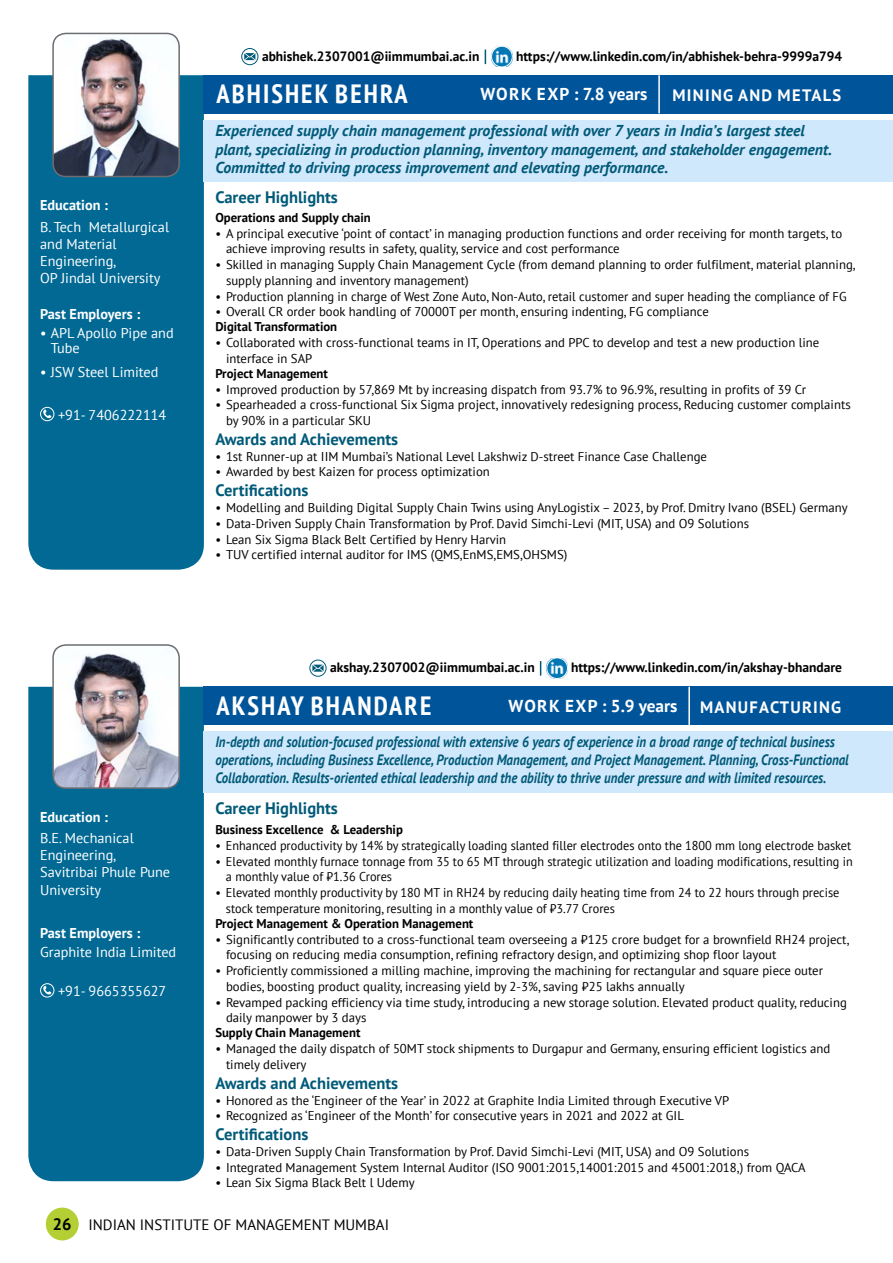
<style>
.page{position:relative;width:893px;height:1263px;background:#fff}
.page>*{position:absolute;margin:0;border:0;box-sizing:border-box;transform-origin:0 0}
.t1{font:700 condensed 26.4px "PT Sans";letter-spacing:.08em;color:#fff}
.t2{font:700 17.25px "PT Sans";letter-spacing:.05em;color:#fff}
.t3{font:700 16.5px "PT Sans";color:#015a78}
.t4{font:700 16.5px "PT Sans";letter-spacing:.075em;color:#fff}
.t5{font:italic 700 15.75px/18.9px "PT Sans";color:#015a78}
.t6{font:italic 700 15px/18px "PT Sans";color:#015a78;scale:.86 1}
.t7{font:15px "PT Sans";color:#000}
.t8{font:14.25px/17.1px "PT Sans";color:#fff}
.t9{font:700 14.25px "PT Sans";color:#fff}
.t10{font:700 13.5px "PT Sans";color:#000}
.t11{font:12.75px/15.8px "PT Sans";color:#000}
.t12{font:12.75px/15.8px "PT Sans";color:#000;scale:.96 1}
.t13{font:700 12.75px "PT Sans";color:#000}
.s1{font-weight:700;font-size:16.5px}
</style>
<div class="page">
<div style="left:28px;top:75px;width:176px;height:495px;background:#016994"></div>
<div style="left:204px;top:75px;width:689px;height:38px;background:#00549a"></div>
<div style="left:204px;top:120px;width:689px;height:62px;background:#d0e8fc"></div>
<img style="left:53px;top:33px;width:126px;height:144px">
<div style="left:52px;top:33px;width:128px;height:144px;border:2px solid #6d6e71;border-radius:13px"></div>
<hr style="left:658px;top:75px;width:2px;height:38px;background:#fff">
<svg style="left:43px;top:409px;width:8px;height:9px"></svg>
<div style="left:40px;top:407px;width:14px;height:14px;border:1px solid #fff;border-radius:50%"></div>
<div style="left:241px;top:48px;width:17px;height:17px;border:1px solid #015a78;border-radius:50%"></div>
<svg style="left:244px;top:53px;width:11px;height:7px"></svg>
<svg style="left:485px;top:50px;width:1px;height:14px"></svg>
<img style="left:491px;top:47px;width:21px;height:20px">
<div style="left:491px;top:46px;width:22px;height:21px;border:1px solid #fff;border-radius:50%"></div>
<div style="left:28px;top:687px;width:176px;height:494px;background:#016994"></div>
<div style="left:204px;top:687px;width:689px;height:38px;background:#00549a"></div>
<div style="left:204px;top:731px;width:689px;height:62px;background:#d0e8fc"></div>
<img style="left:53px;top:645px;width:126px;height:143px">
<div style="left:52px;top:644px;width:128px;height:145px;border:2px solid #6d6e71;border-radius:13px"></div>
<hr style="left:688px;top:687px;width:2px;height:38px;background:#fff">
<svg style="left:43px;top:986px;width:8px;height:8px"></svg>
<div style="left:40px;top:983px;width:14px;height:14px;border:1px solid #fff;border-radius:50%"></div>
<div style="left:309px;top:660px;width:18px;height:17px;border:1px solid #015a78;border-radius:50%"></div>
<svg style="left:312px;top:665px;width:12px;height:7px"></svg>
<svg style="left:540px;top:661px;width:1px;height:15px"></svg>
<img style="left:547px;top:658px;width:20px;height:20px">
<div style="left:546px;top:657px;width:22px;height:22px;border:1px solid #fff;border-radius:50%"></div>
<div style="left:46px;top:1207px;width:33px;height:33px;background:#b4cf34;border-radius:50%"></div>
<p class="t10" style="left:262px;top:47px;width:219px">abhishek.2307001@iimmumbai.ac.in</p>
<p class="t10" style="left:516px;top:47px;width:328px">https://www.linkedin.com/in/abhishek-behra-9999a794</p>
<h2 class="t2" style="left:481px;top:83px;width:168px">WORK EXP : 7.8 years</h2>
<h1 class="t1" style="left:216px;top:77px;width:193px">ABHISHEK BEHRA</h1>
<p class="t4" style="left:672px;top:84px;width:170px">MINING AND METALS</p>
<p class="t9" style="left:40px;top:196px;width:69px">Education :</p>
<p class="t8" style="left:40px;top:218px;width:131px">B. Tech Metallurgical and Material<br>Engineering,<br>OP Jindal University</p>
<p class="t9" style="left:40px;top:304px;width:102px">Past Employers :</p>
<p class="t8" style="left:51px;top:325px;width:124px;line-height:15px;text-indent:-11px">• APL Apollo Pipe and<br>Tube</p>
<p class="t8" style="left:40px;top:363px;width:120px">• JSW Steel Limited</p>
<p class="t8" style="left:58px;top:406px;width:110px">+91- 7406222114</p>
<p class="t5" style="left:215px;top:120px;width:618px">Experienced supply chain management professional with over 7 years in India’s largest steel plant, specializing in production planning, inventory management, and stakeholder engagement.<br>Committed to driving process improvement and elevating performance.</p>
<p class="t3" style="left:215px;top:186px;width:124px">Career Highlights</p>
<p class="t13" style="left:215px;top:209px;width:157px">Operations and Supply chain</p>
<p class="t11" style="left:226px;top:225px;width:618px;text-indent:-11px">• A principal executive ‘point of contact’ in managing production functions and order receiving for month targets, to achieve improving results in safety, quality, service and cost performance</p>
<p class="t11" style="left:226px;top:256px;width:631px;text-indent:-11px">• Skilled in managing Supply Chain Management Cycle (from demand planning to order fulfilment, material planning, supply planning and inventory management)</p>
<p class="t11" style="left:215px;top:288px;width:633px">• Production planning in charge of West Zone Auto, Non-Auto, retail customer and super heading the compliance of FG</p>
<p class="t11" style="left:215px;top:304px;width:495px">• Overall CR order book handling of 70000T per month, ensuring indenting, FG compliance</p>
<p class="t13" style="left:215px;top:319px;width:123px">Digital Transformation</p>
<p class="t11" style="left:226px;top:334px;width:595px;text-indent:-11px">• Collaborated with cross-functional teams in IT, Operations and PPC to develop and test a new production line interface in SAP</p>
<p class="t13" style="left:215px;top:365px;width:114px">Project Management</p>
<p class="t11" style="left:215px;top:381px;width:592px">• Improved production by 57,869 Mt by increasing dispatch from 93.7% to 96.9%, resulting in profits of 39 Cr</p>
<p class="t11" style="left:226px;top:397px;width:626px;text-indent:-11px">• Spearheaded a cross-functional Six Sigma project, innovatively redesigning process, Reducing customer complaints by 90% in a particular SKU</p>
<p class="t3" style="left:215px;top:428px;width:184px">Awards and Achievements</p>
<p class="t11" style="left:215px;top:448px;width:493px">• 1st Runner-up at IIM Mumbai’s National Level Lakshwiz D-street Finance Case Challenge</p>
<p class="t11" style="left:215px;top:464px;width:276px">• Awarded by best Kaizen for process optimization</p>
<p class="t3" style="left:215px;top:480px;width:94px">Certifications</p>
<p class="t11" style="left:215px;top:499px;width:634px">• Modelling and Building Digital Supply Chain Twins using AnyLogistix – 2023, by Prof. Dmitry Ivano (BSEL) Germany</p>
<p class="t11" style="left:215px;top:515px;width:535px">• Data-Driven Supply Chain Transformation by Prof. David Simchi-Levi (MIT, USA) and O9 Solutions</p>
<p class="t11" style="left:215px;top:531px;width:292px">• Lean Six Sigma Black Belt Certified by Henry Harvin</p>
<p class="t11" style="left:215px;top:547px;width:354px">• TUV certified internal auditor for IMS (QMS,EnMS,EMS,OHSMS)</p>
<p class="t9" style="left:40px;top:807px;width:69px">Education :</p>
<p class="t8" style="left:40px;top:829px;width:132px">B.E. Mechanical<br>Engineering,<br>Savitribai Phule Pune<br>University</p>
<p class="t9" style="left:40px;top:924px;width:102px">Past Employers :</p>
<p class="t8" style="left:40px;top:943px;width:138px">Graphite India Limited</p>
<p class="t8" style="left:58px;top:982px;width:110px">+91- 9665355627</p>
<p class="t10" style="left:330px;top:659px;width:206px">akshay.2307002@iimmumbai.ac.in</p>
<p class="t10" style="left:571px;top:659px;width:272px">https://www.linkedin.com/in/akshay-bhandare</p>
<h2 class="t2" style="left:509px;top:694px;width:170px">WORK EXP : 5.9 years</h2>
<h1 class="t1" style="left:216px;top:688px;width:216px">AKSHAY BHANDARE</h1>
<p class="t4" style="left:700px;top:696px;width:143px">MANUFACTURING</p>
<p class="t6" style="left:215px;top:732px;width:738px">In-depth and solution-focused professional with extensive 6 years of experience in a broad range of technical business operations, including Business Excellence, Production Management, and Project Management. Planning, Cross-Functional<br>Collaboration. Results-oriented ethical leadership and the ability to thrive under pressure and with limited resources.</p>
<p class="t3" style="left:215px;top:797px;width:124px">Career Highlights</p>
<p class="t13" style="left:215px;top:821px;width:189px">Business Excellence &amp; Leadership</p>
<p class="t12" style="left:215px;top:837px;width:664px">• Enhanced productivity by 14% by strategically loading slanted filler electrodes onto the 1800 mm long electrode basket</p>
<p class="t12" style="left:226px;top:853px;width:654px;text-indent:-11px">• Elevated monthly furnace tonnage from 35 to 65 MT through strategic utilization and loading modifications, resulting in a monthly value of ₹1.36 Crores</p>
<p class="t12" style="left:226px;top:884px;width:640px;text-indent:-11px">• Elevated monthly productivity by 180 MT in RH24 by reducing daily heating time from 24 to 22 hours through precise stock temperature monitoring, resulting in a monthly value of ₹3.77 Crores</p>
<p class="t13" style="left:215px;top:915px;width:260px">Project Management &amp; Operation Management</p>
<p class="t11" style="left:226px;top:931px;width:625px;text-indent:-11px">• Significantly contributed to a cross-functional team overseeing a ₹125 crore budget for a brownfield RH24 project, focusing on reducing media consumption, refining refractory design, and optimizing shop floor layout</p>
<p class="t11" style="left:226px;top:962px;width:598px;text-indent:-11px">• Proficiently commissioned a milling machine, improving the machining for rectangular and square piece outer bodies, boosting product quality, increasing yield by 2-3%, saving ₹25 lakhs annually</p>
<p class="t11" style="left:226px;top:994px;width:622px;text-indent:-11px">• Revamped packing efficiency via time study, introducing a new storage solution. Elevated product quality, reducing daily manpower by 3 days</p>
<p class="t13" style="left:215px;top:1024px;width:147px">Supply Chain Management</p>
<p class="t11" style="left:226px;top:1040px;width:606px;text-indent:-11px">• Managed the daily dispatch of 50MT stock shipments to Durgapur and Germany, ensuring efficient logistics and timely delivery</p>
<p class="t3" style="left:215px;top:1072px;width:184px">Awards and Achievements</p>
<p class="t11" style="left:215px;top:1092px;width:515px">• Honored as the ‘Engineer of the Year’ in 2022 at Graphite India Limited through Executive VP</p>
<p class="t11" style="left:215px;top:1108px;width:470px">• Recognized as ‘Engineer of the Month’ for consecutive years in 2021 and 2022 at GIL</p>
<p class="t3" style="left:215px;top:1123px;width:94px">Certifications</p>
<p class="t11" style="left:215px;top:1143px;width:535px">• Data-Driven Supply Chain Transformation by Prof. David Simchi-Levi (MIT, USA) and O9 Solutions</p>
<p class="t11" style="left:215px;top:1159px;width:592px">• Integrated Management System Internal Auditor (ISO 9001:2015,14001:2015 and 45001:2018,) from QACA</p>
<p class="t11" style="left:215px;top:1175px;width:201px">• Lean Six Sigma Black Belt l Udemy</p>
<p class="t7" style="left:53px;top:1215px;width:338px"><span class="s1">26</span> INDIAN INSTITUTE OF MANAGEMENT MUMBAI</p>
</div>
